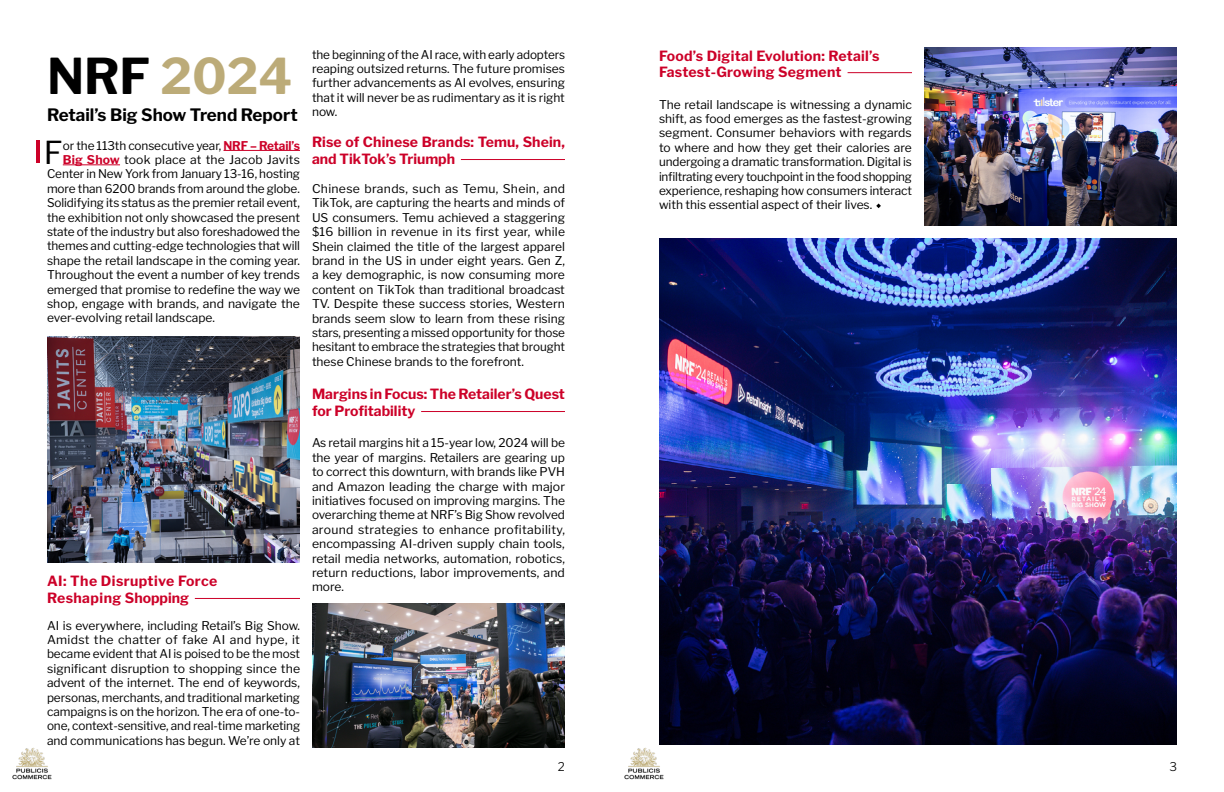
<style>
.page{position:relative;width:1224px;height:792px;background:#fff}
.page>*{position:absolute;margin:0;border:0;box-sizing:border-box;transform-origin:0 0}
.t1{font:700 49px "Libre Franklin";color:#bcab78}
.t2{font:31.4px "Libre Franklin";color:#000}
.t3{font:700 17px "Libre Franklin";color:#000}
.t4{font:700 14px/16.8px "Libre Franklin";letter-spacing:.005em;color:#cc0028}
.t5{font:700 14px/16.8px "Libre Franklin";letter-spacing:.03em;color:#cc0028}
.t6{font:12px/14.4px "Libre Franklin";letter-spacing:-.005em;color:#000;text-align:justify}
.t7{font:12px "Libre Franklin";letter-spacing:.015em;color:#000}
.t8{font:300 12px "Libre Franklin";color:#000}
.s1{color:#000}
.s2{font-weight:700;color:#cc0028}
</style>
<div class="page">
<img style="left:12px;top:747px;width:39px;height:32px">
<img style="left:624px;top:747px;width:39px;height:32px">
<hr style="left:224px;top:150px;width:76px;height:1px;background:#cc0028">
<hr style="left:63px;top:165px;width:57px;height:1px;background:#cc0028">
<hr style="left:195px;top:598px;width:105px;height:1px;background:#cc0028">
<hr style="left:461px;top:159px;width:104px;height:1px;background:#cc0028">
<hr style="left:421px;top:411px;width:144px;height:1px;background:#cc0028">
<hr style="left:848px;top:72px;width:64px;height:1px;background:#cc0028">
<hr style="left:36px;top:140px;width:4px;height:23px;background:#cc0028">
<img style="left:47px;top:337px;width:253px;height:226px">
<img style="left:312px;top:603px;width:253px;height:144px">
<img style="left:659px;top:239px;width:518px;height:506px">
<img style="left:924px;top:47px;width:253px;height:179px">
<svg style="left:876px;top:204px;width:5px;height:4px"></svg>
<h1 class="t1" style="left:47px;top:38px;width:247px"><span class="s1">NRF</span> 2024</h1>
<h3 class="t3" style="left:47px;top:101px;width:252px">Retail’s Big Show Trend Report</h3>
<h2 class="t2" style="left:44px;top:128px;width:20px">F</h2>
<p class="t6" style="left:63px;top:137px;width:239px">or the 113th consecutive year, <span class="s2">NRF – Retail’s</span></p>
<p class="t7" style="left:63px;top:150px;width:239px"><span class="s2">Big Show</span> took place at the Jacob Javits</p>
<p class="t6" style="left:47px;top:166px;width:255px">Center in New York from January 13-16, hosting</p>
<p class="t6" style="left:47px;top:180px;width:254px">more than 6200 brands from around the globe.</p>
<p class="t6" style="left:47px;top:194px;width:254px">Solidifying its status as the premier retail event,</p>
<p class="t6" style="left:47px;top:209px;width:254px">the exhibition not only showcased the present</p>
<p class="t6" style="left:47px;top:223px;width:255px">state of the industry but also foreshadowed the</p>
<p class="t6" style="left:47px;top:238px;width:255px">themes and cutting-edge technologies that will</p>
<p class="t6" style="left:47px;top:252px;width:255px">shape the retail landscape in the coming year.</p>
<p class="t6" style="left:47px;top:266px;width:254px">Throughout the event a number of key trends</p>
<p class="t6" style="left:47px;top:281px;width:254px">emerged that promise to redefine the way we</p>
<p class="t6" style="left:47px;top:295px;width:255px">shop, engage with brands, and navigate the</p>
<p class="t6" style="left:47px;top:310px;width:170px">ever-evolving retail landscape.</p>
<p class="t5" style="left:47px;top:572px;width:172px">AI: The Disruptive Force<br>Reshaping Shopping</p>
<p class="t6" style="left:47px;top:617px;width:255px">AI is everywhere, including Retail’s Big Show.<br>Amidst the chatter of fake AI and hype, it became evident that AI is poised to be the most significant disruption to shopping since the advent of the internet. The end of keywords, personas, merchants, and traditional marketing campaigns is on the horizon. The era of one-to&shy;one, context-sensitive, and real-time marketing and communications has begun. We’re only at</p>
<p class="t6" style="left:312px;top:46px;width:255px">the beginning of the AI race, with early adopters reaping outsized returns. The future promises further advancements as AI evolves, ensuring that it will never be as rudimentary as it is right now.</p>
<p class="t4" style="left:312px;top:133px;width:255px">Rise of Chinese Brands: Temu, Shein, and TikTok’s Triumph</p>
<p class="t6" style="left:312px;top:180px;width:255px">Chinese brands, such as Temu, Shein, and TikTok, are capturing the hearts and minds of US consumers. Temu achieved a staggering $16 billion in revenue in its first year, while Shein claimed the title of the largest apparel brand in the US in under eight years. Gen Z, a key demographic, is now consuming more content on TikTok than traditional broadcast TV. Despite these success stories, Western brands seem slow to learn from these rising stars, presenting a missed opportunity for those hesitant to embrace the strategies that brought these Chinese brands to the forefront.</p>
<p class="t4" style="left:312px;top:385px;width:254px">Margins in Focus: The Retailer’s Quest for Profitability</p>
<p class="t6" style="left:312px;top:435px;width:255px">As retail margins hit a 15-year low, 2024 will be the year of margins. Retailers are gearing up to correct this downturn, with brands like PVH and Amazon leading the charge with major initiatives focused on improving margins. The overarching theme at NRF’s Big Show revolved around strategies to enhance profitability, encompassing AI-driven supply chain tools, retail media networks, automation, robotics, return reductions, labor improvements, and more.</p>
<p class="t4" style="left:659px;top:46px;width:222px">Food’s Digital Evolution: Retail’s<br>Fastest-Growing Segment</p>
<p class="t6" style="left:659px;top:96px;width:255px">The retail landscape is witnessing a dynamic shift, as food emerges as the fastest-growing segment. Consumer behaviors with regards to where and how they get their calories are undergoing a dramatic transformation. Digital is infiltrating every touchpoint in the food shopping experience, reshaping how consumers interact with this essential aspect of their lives.</p>
<p class="t8" style="left:558px;top:757px;width:9px">2</p>
<p class="t8" style="left:1169px;top:757px;width:9px">3</p>
</div>
